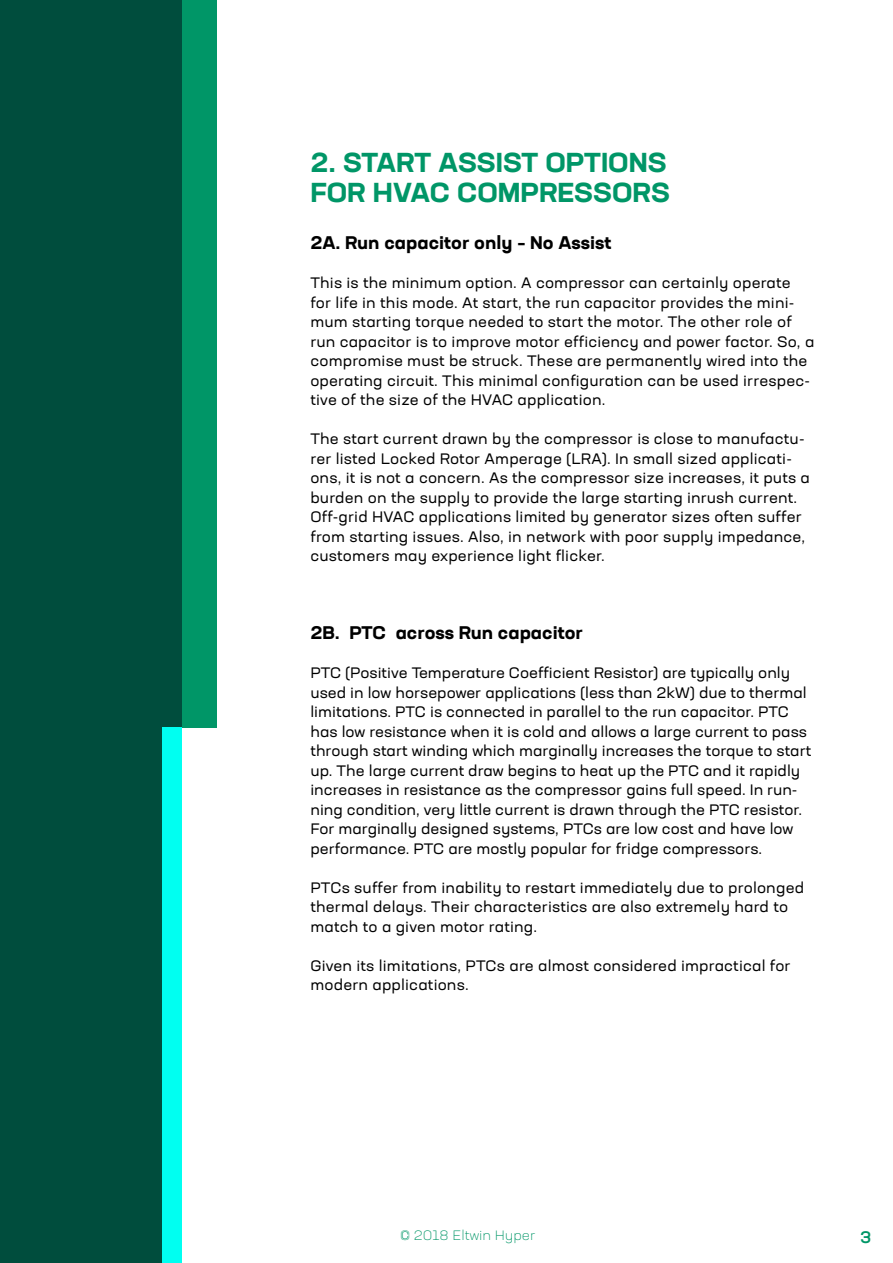
<style>
.page{position:relative;width:893px;height:1263px;background:#fff}
.page>*{position:absolute;margin:0;border:0;box-sizing:border-box;transform-origin:0 0}
.t1{font:700 expanded 27px/30px "Neusa Next Std";color:#009667}
.t2{font:700 expanded 18px "Neusa Next Std";color:#000}
.t3{font:500 expanded 16.5px "Neusa Next Std";color:#009667}
.t4{font:expanded 15px/19.5px "Neusa Next Std";letter-spacing:.01em;color:#000}
.t5{font:300 expanded 13.5px "Neusa Next Std";color:#009667}
</style>
<div class="page">
<div style="left:0;top:0;width:213px;height:727px;background:#004d3d"></div>
<div style="left:0;top:580px;width:162px;height:683px;background:#004d3d"></div>
<div style="left:182px;top:0;width:34px;height:727px;background:#009667"></div>
<div style="left:162px;top:727px;width:20px;height:536px;background:#00fff1"></div>
<h1 class="t1" style="left:310px;top:147px;width:361px">2. START ASSIST OPTIONS<br>FOR HVAC COMPRESSORS</h1>
<p class="t2" style="left:310px;top:231px;width:303px">2A. Run capacitor only – No Assist</p>
<p class="t4" style="left:310px;top:273px;width:505px">This is the minimum option. A compressor can certainly operate for life in this mode. At start, the run capacitor provides the mini&shy;mum starting torque needed to start the motor. The other role of run capacitor is to improve motor efficiency and power factor. So, a compromise must be struck. These are permanently wired into the operating circuit. This minimal configuration can be used irrespec&shy;tive of the size of the HVAC application.</p>
<p class="t4" style="left:310px;top:429px;width:501px">The start current drawn by the compressor is close to manufactu&shy;rer listed Locked Rotor Amperage (LRA). In small sized applicati&shy;ons, it is not a concern. As the compressor size increases, it puts a burden on the supply to provide the large starting inrush current.<br>Off-grid HVAC applications limited by generator sizes often suffer from starting issues. Also, in network with poor supply impedance, customers may experience light flicker.</p>
<p class="t2" style="left:310px;top:621px;width:274px">2B. PTC across Run capacitor</p>
<p class="t4" style="left:310px;top:663px;width:502px">PTC (Positive Temperature Coefficient Resistor) are typically only used in low horsepower applications (less than 2kW) due to thermal limitations. PTC is connected in parallel to the run capacitor. PTC has low resistance when it is cold and allows a large current to pass through start winding which marginally increases the torque to start up. The large current draw begins to heat up the PTC and it rapidly increases in resistance as the compressor gains full speed. In run&shy;ning condition, very little current is drawn through the PTC resistor.<br>For marginally designed systems, PTCs are low cost and have low performance. PTC are mostly popular for fridge compressors.</p>
<p class="t4" style="left:310px;top:877px;width:495px">PTCs suffer from inability to restart immediately due to prolonged thermal delays. Their characteristics are also extremely hard to match to a given motor rating.</p>
<p class="t4" style="left:310px;top:955px;width:482px">Given its limitations, PTCs are almost considered impractical for modern applications.</p>
<p class="t5" style="left:400px;top:1227px;width:137px">© 2018 Eltwin Hyper</p>
<p class="t3" style="left:860px;top:1226px;width:13px">3</p>
</div>
